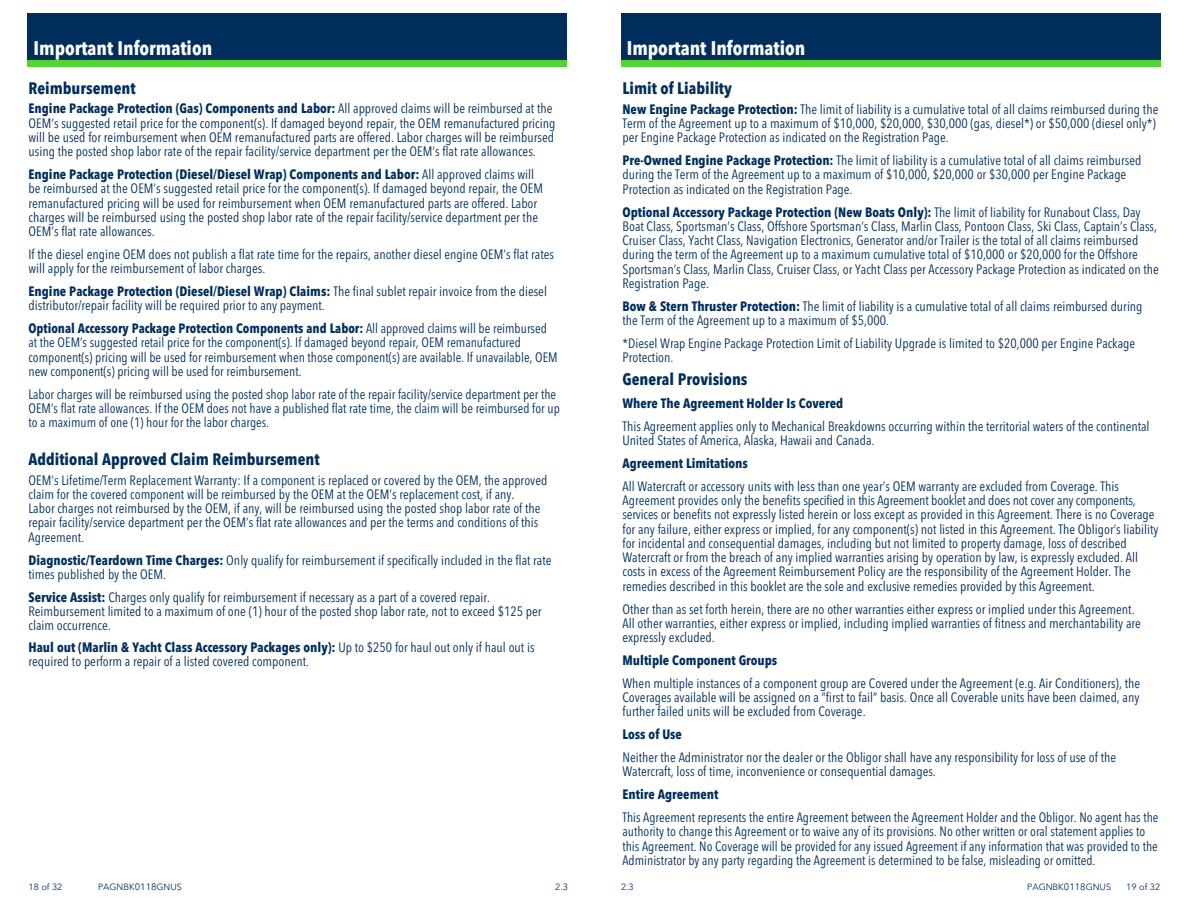
<style>
.page{position:relative;width:1188px;height:918px;background:#fff}
.page>*{position:absolute;margin:0;border:0;box-sizing:border-box;transform-origin:0 0}
.t1{font:700 condensed 19.5px "Avenir Next LT Pro";color:#fff}
.t2{font:700 condensed 16.5px "Avenir Next LT Pro";color:#002e5c}
.t3{font:condensed 13.5px/14.2px "Avenir Next LT Pro";color:#002e5c}
.t4{font:700 condensed 13.5px "Avenir Next LT Pro";color:#002e5c}
.t5{font:9px "Avenir Next LT Pro";color:#002e5c}
.s1{font-weight:700}
.s2{font-size:9.3px}
</style>
<div class="page">
<div style="left:27px;top:53px;width:540px;height:13px;background:#54d335"></div>
<div style="left:27px;top:14px;width:540px;height:46px;background:#002e5c"></div>
<div style="left:621px;top:53px;width:540px;height:13px;background:#54d335"></div>
<div style="left:621px;top:14px;width:540px;height:46px;background:#002e5c"></div>
<p class="t1" style="left:34px;top:36px;width:180px">Important Information</p>
<p class="t2" style="left:28px;top:78px;width:109px">Reimbursement</p>
<p class="t3" style="left:28px;top:102px;width:528px"><span class="s1">Engine Package Protection (Gas) Components and Labor:</span> All approved claims will be reimbursed at the OEM’s suggested retail price for the component(s). If damaged beyond repair, the OEM remanufactured pricing will be used for reimbursement when OEM remanufactured parts are offered. Labor charges will be reimbursed using the posted shop labor rate of the repair facility/service department per the OEM’s flat rate allowances.</p>
<p class="t3" style="left:28px;top:167px;width:516px"><span class="s1">Engine Package Protection (Diesel/Diesel Wrap) Components and Labor:</span> All approved claims will be reimbursed at the OEM’s suggested retail price for the component(s). If damaged beyond repair, the OEM remanufactured pricing will be used for reimbursement when OEM remanufactured parts are offered. Labor charges will be reimbursed using the posted shop labor rate of the repair facility/service department per the OEM’s flat rate allowances.</p>
<p class="t3" style="left:28px;top:247px;width:527px">If the diesel engine OEM does not publish a flat rate time for the repairs, another diesel engine OEM’s flat rates will apply for the reimbursement of labor charges.</p>
<p class="t3" style="left:28px;top:284px;width:520px"><span class="s1">Engine Package Protection (Diesel/Diesel Wrap) Claims:</span> The final sublet repair invoice from the diesel distributor/repair facility will be required prior to any payment.</p>
<p class="t3" style="left:28px;top:321px;width:531px"><span class="s1">Optional Accessory Package Protection Components and Labor:</span> All approved claims will be reimbursed at the OEM’s suggested retail price for the component(s). If damaged beyond repair, OEM remanufactured component(s) pricing will be used for reimbursement when those component(s) are available. If unavailable, OEM new component(s) pricing will be used for reimbursement.</p>
<p class="t3" style="left:28px;top:387px;width:533px">Labor charges will be reimbursed using the posted shop labor rate of the repair facility/service department per the<br>OEM’s flat rate allowances. If the OEM does not have a published flat rate time, the claim will be reimbursed for up to a maximum of one (1) hour for the labor charges.</p>
<p class="t2" style="left:28px;top:449px;width:293px">Additional Approved Claim Reimbursement</p>
<p class="t3" style="left:28px;top:473px;width:520px">OEM’s Lifetime/Term Replacement Warranty: If a component is replaced or covered by the OEM, the approved claim for the covered component will be reimbursed by the OEM at the OEM’s replacement cost, if any.<br>Labor charges not reimbursed by the OEM, if any, will be reimbursed using the posted shop labor rate of the repair facility/service department per the OEM’s flat rate allowances and per the terms and conditions of this Agreement.</p>
<p class="t3" style="left:28px;top:553px;width:525px"><span class="s1">Diagnostic/Teardown Time Charges:</span> Only qualify for reimbursement if specifically included in the flat rate times published by the OEM.</p>
<p class="t3" style="left:28px;top:590px;width:515px"><span class="s1">Service Assist:</span> Charges only qualify for reimbursement if necessary as a part of a covered repair.<br>Reimbursement limited to a maximum of one (1) hour of the posted shop labor rate, not to exceed $125 per claim occurrence.</p>
<p class="t3" style="left:28px;top:640px;width:508px"><span class="s1">Haul out (Marlin &amp; Yacht Class Accessory Packages only):</span> Up to $250 for haul out only if haul out is required to perform a repair of a listed covered component.</p>
<p class="t1" style="left:627px;top:36px;width:180px">Important Information</p>
<p class="t2" style="left:622px;top:78px;width:111px">Limit of Liability</p>
<p class="t3" style="left:622px;top:102px;width:537px"><span class="s1">New Engine Package Protection:</span> The limit of liability is a cumulative total of all claims reimbursed during the<br>Term of the Agreement up to a maximum of $10,000, $20,000, $30,000 (gas, diesel*) or $50,000 (diesel only*) per Engine Package Protection as indicated on the Registration Page.</p>
<p class="t3" style="left:622px;top:153px;width:521px"><span class="s1">Pre-Owned Engine Package Protection:</span> The limit of liability is a cumulative total of all claims reimbursed during the Term of the Agreement up to a maximum of $10,000, $20,000 or $30,000 per Engine Package<br>Protection as indicated on the Registration Page.</p>
<p class="t3" style="left:622px;top:205px;width:538px"><span class="s1">Optional Accessory Package Protection (New Boats Only):</span> The limit of liability for Runabout Class, Day Boat Class, Sportsman’s Class, Offshore Sportsman’s Class, Marlin Class, Pontoon Class, Ski Class, Captain’s Class, Cruiser Class, Yacht Class, Navigation Electronics, Generator and/or Trailer is the total of all claims reimbursed during the term of the Agreement up to a maximum cumulative total of $10,000 or $20,000 for the Offshore Sportsman’s Class, Marlin Class, Cruiser Class, or Yacht Class per Accessory Package Protection as indicated on the Registration Page.</p>
<p class="t3" style="left:622px;top:299px;width:522px"><span class="s1">Bow &amp; Stern Thruster Protection:</span> The limit of liability is a cumulative total of all claims reimbursed during the Term of the Agreement up to a maximum of $5,000.</p>
<p class="t3" style="left:622px;top:336px;width:514px">*Diesel Wrap Engine Package Protection Limit of Liability Upgrade is limited to $20,000 per Engine Package<br>Protection.</p>
<p class="t2" style="left:622px;top:369px;width:127px">General Provisions</p>
<p class="t4" style="left:622px;top:395px;width:222px">Where The Agreement Holder Is Covered</p>
<p class="t3" style="left:622px;top:419px;width:529px">This Agreement applies only to Mechanical Breakdowns occurring within the territorial waters of the continental<br>United States of America, Alaska, Hawaii and Canada.</p>
<p class="t4" style="left:622px;top:455px;width:127px">Agreement Limitations</p>
<p class="t3" style="left:622px;top:479px;width:538px">All Watercraft or accessory units with less than one year’s OEM warranty are excluded from Coverage. This Agreement provides only the benefits specified in this Agreement booklet and does not cover any components, services or benefits not expressly listed herein or loss except as provided in this Agreement. There is no Coverage for any failure, either express or implied, for any component(s) not listed in this Agreement. The Obligor’s liability for incidental and consequential damages, including but not limited to property damage, loss of described Watercraft or from the breach of any implied warranties arising by operation by law, is expressly excluded. All costs in excess of the Agreement Reimbursement Policy are the responsibility of the Agreement Holder. The remedies described in this booklet are the sole and exclusive remedies provided by this Agreement.</p>
<p class="t3" style="left:622px;top:602px;width:520px">Other than as set forth herein, there are no other warranties either express or implied under this Agreement.<br>All other warranties, either express or implied, including implied warranties of fitness and merchantability are expressly excluded.</p>
<p class="t4" style="left:622px;top:652px;width:156px">Multiple Component Groups</p>
<p class="t3" style="left:622px;top:676px;width:519px;text-align:justify">When multiple instances of a component group are Covered under the Agreement (e.g. Air Conditioners), the Coverages available will be assigned on a “first to fail” basis. Once all Coverable units have been claimed, any further failed units will be excluded from Coverage.</p>
<p class="t4" style="left:622px;top:726px;width:61px">Loss of Use</p>
<p class="t3" style="left:622px;top:750px;width:495px">Neither the Administrator nor the dealer or the Obligor shall have any responsibility for loss of use of the<br>Watercraft, loss of time, inconvenience or consequential damages.</p>
<p class="t4" style="left:622px;top:786px;width:97px">Entire Agreement</p>
<p class="t3" style="left:623px;top:810px;width:537px">This Agreement represents the entire Agreement between the Agreement Holder and the Obligor. No agent has the authority to change this Agreement or to waive any of its provisions. No other written or oral statement applies to this Agreement. No Coverage will be provided for any issued Agreement if any information that was provided to the Administrator by any party regarding the Agreement is determined to be false, misleading or omitted.</p>
<p class="t5" style="left:28px;top:881px;width:35px">18 of 32</p>
<p class="t5" style="left:98px;top:881px;width:85px">PAGNBK<span class="s2">0118</span>GNUS</p>
<p class="t5" style="left:555px;top:881px;width:14px">2.3</p>
<p class="t5" style="left:621px;top:881px;width:14px">2.3</p>
<p class="t5" style="left:1027px;top:881px;width:85px">PAGNBK<span class="s2">0118</span>GNUS</p>
<p class="t5" style="left:1126px;top:881px;width:35px">19 of 32</p>
</div>
